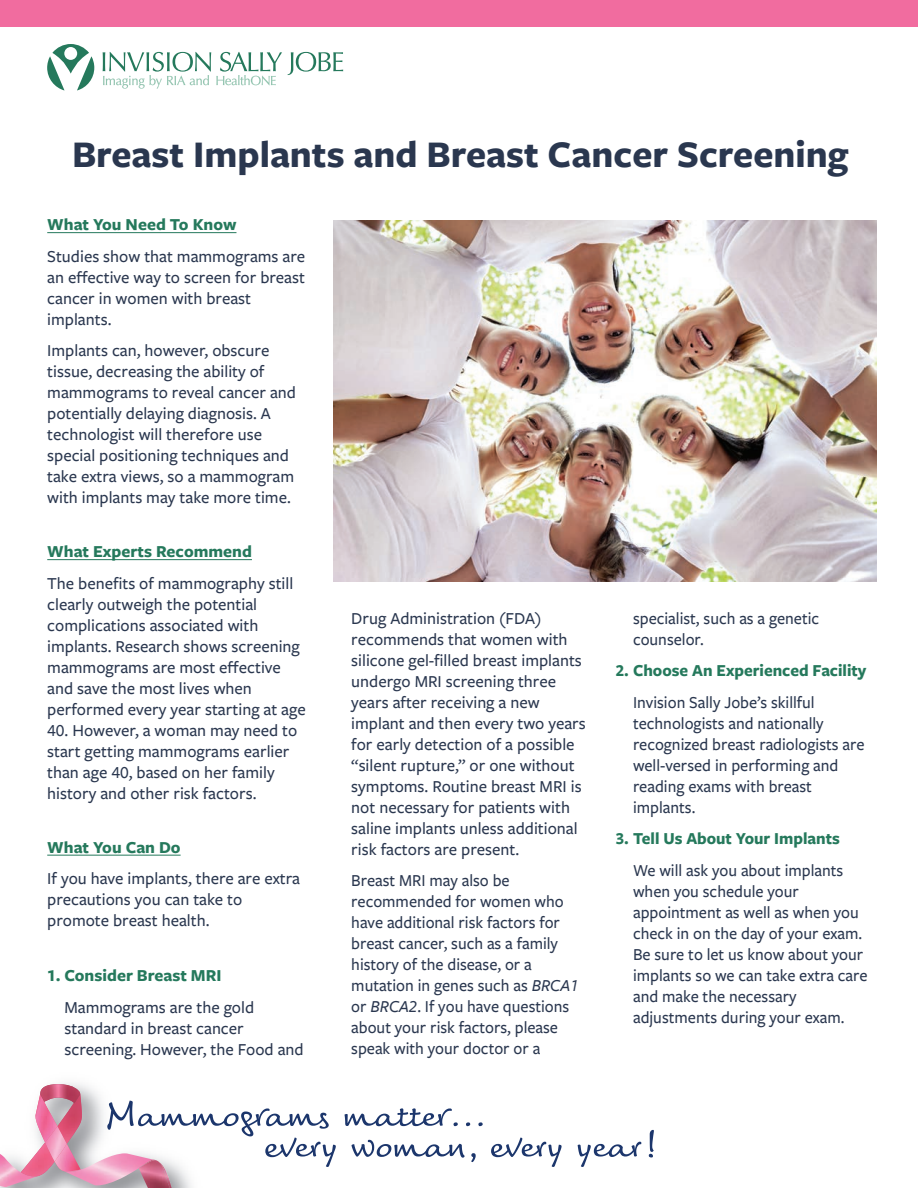
<style>
.page{position:relative;width:918px;height:1188px;background:#fff}
.page>*{position:absolute;margin:0;border:0;box-sizing:border-box;transform-origin:0 0}
.t1{font:700 39px "Freight Sans Pro";color:#2a374f}
.t2{font:500 17.4px/21px "Freight Sans LF Pro";color:#2a374f}
.t3{font:700 17.4px "Freight Sans LF Pro";color:#25795c}
.s1{font-style:italic}
</style>
<div class="page">
<hr style="left:47px;top:232px;width:189px;height:1px;background:#25795c">
<hr style="left:47px;top:559px;width:205px;height:1px;background:#25795c">
<hr style="left:47px;top:855px;width:134px;height:1px;background:#25795c">
<svg style="left:47px;top:44px;width:47px;height:47px"></svg>
<svg style="left:288px;top:52px;width:55px;height:23px"></svg>
<svg style="left:103px;top:52px;width:179px;height:37px"></svg>
<img style="left:334px;top:220px;width:542px;height:362px">
<img style="left:64px;top:1153px;width:75px;height:32px">
<img style="left:170px;top:1167px;width:2px;height:21px">
<img style="left:139px;top:1167px;width:31px;height:21px">
<img style="left:139px;top:1167px;width:16px;height:1px">
<svg style="left:31px;top:1084px;width:51px;height:96px;background:#d88fa8"></svg>
<img style="left:0;top:1153px;width:38px;height:34px">
<div style="left:0;top:0;width:918px;height:27px;background:#f16c9f"></div>
<svg style="left:345px;top:1108px;width:113px;height:18px"></svg>
<svg style="left:466px;top:1122px;width:4px;height:4px"></svg>
<svg style="left:478px;top:1122px;width:5px;height:4px"></svg>
<svg style="left:107px;top:1101px;width:229px;height:66px"></svg>
<svg style="left:352px;top:1140px;width:113px;height:18px"></svg>
<svg style="left:471px;top:1153px;width:5px;height:9px"></svg>
<svg style="left:491px;top:1138px;width:71px;height:29px"></svg>
<svg style="left:578px;top:1142px;width:63px;height:25px"></svg>
<svg style="left:649px;top:1130px;width:5px;height:27px"></svg>
<h1 class="t1" style="left:72px;top:140px;width:778px">Breast Implants and Breast Cancer Screening</h1>
<p class="t3" style="left:47px;top:214px;width:191px">What You Need To Know</p>
<p class="t2" style="left:47px;top:248px;width:259px">Studies show that mammograms are an effective way to screen for breast cancer in women with breast implants.</p>
<p class="t2" style="left:47px;top:342px;width:250px">Implants can, however, obscure tissue, decreasing the ability of mammograms to reveal cancer and potentially delaying diagnosis. A technologist will therefore use special positioning techniques and take extra views, so a mammogram with implants may take more time.</p>
<p class="t3" style="left:47px;top:541px;width:206px">What Experts Recommend</p>
<p class="t2" style="left:47px;top:575px;width:260px">The benefits of mammography still clearly outweigh the potential complications associated with implants. Research shows screening mammograms are most effective and save the most lives when performed every year starting at age</p>
<p class="t2" style="left:47px;top:722px;width:252px">40. However, a woman may need to start getting mammograms earlier than age 40, based on her family history and other risk factors.</p>
<p class="t3" style="left:47px;top:837px;width:135px">What You Can Do</p>
<p class="t2" style="left:47px;top:870px;width:254px">If you have implants, there are extra precautions you can take to promote breast health.</p>
<p class="t3" style="left:47px;top:965px;width:176px">1. Consider Breast MRI</p>
<p class="t2" style="left:65px;top:998px;width:241px">Mammograms are the gold standard in breast cancer screening. However, the Food and</p>
<p class="t2" style="left:351px;top:610px;width:236px">Drug Administration (FDA) recommends that women with silicone gel-filled breast implants undergo MRI screening three years after receiving a new implant and then every two years for early detection of a possible “silent rupture,” or one without symptoms. Routine breast MRI is not necessary for patients with saline implants unless additional risk factors are present.</p>
<p class="t2" style="left:351px;top:872px;width:229px">Breast MRI may also be recommended for women who have additional risk factors for breast cancer, such as a family history of the disease, or a mutation in genes such as <span class="s1">BRCA1 </span>or <span class="s1">BRCA2</span>. If you have questions about your risk factors, please speak with your doctor or a</p>
<p class="t2" style="left:633px;top:610px;width:188px">specialist, such as a genetic counselor.</p>
<p class="t3" style="left:616px;top:660px;width:252px">2. Choose An Experienced Facility</p>
<p class="t2" style="left:633px;top:694px;width:233px">Invision Sally Jobe’s skillful technologists and nationally recognized breast radiologists are well-versed in performing and reading exams with breast implants.</p>
<p class="t3" style="left:616px;top:828px;width:226px">3. Tell Us About Your Implants</p>
<p class="t2" style="left:633px;top:862px;width:236px">We will ask you about implants when you schedule your appointment as well as when you check in on the day of your exam.<br>Be sure to let us know about your implants so we can take extra care and make the necessary adjustments during your exam.</p>
</div>
